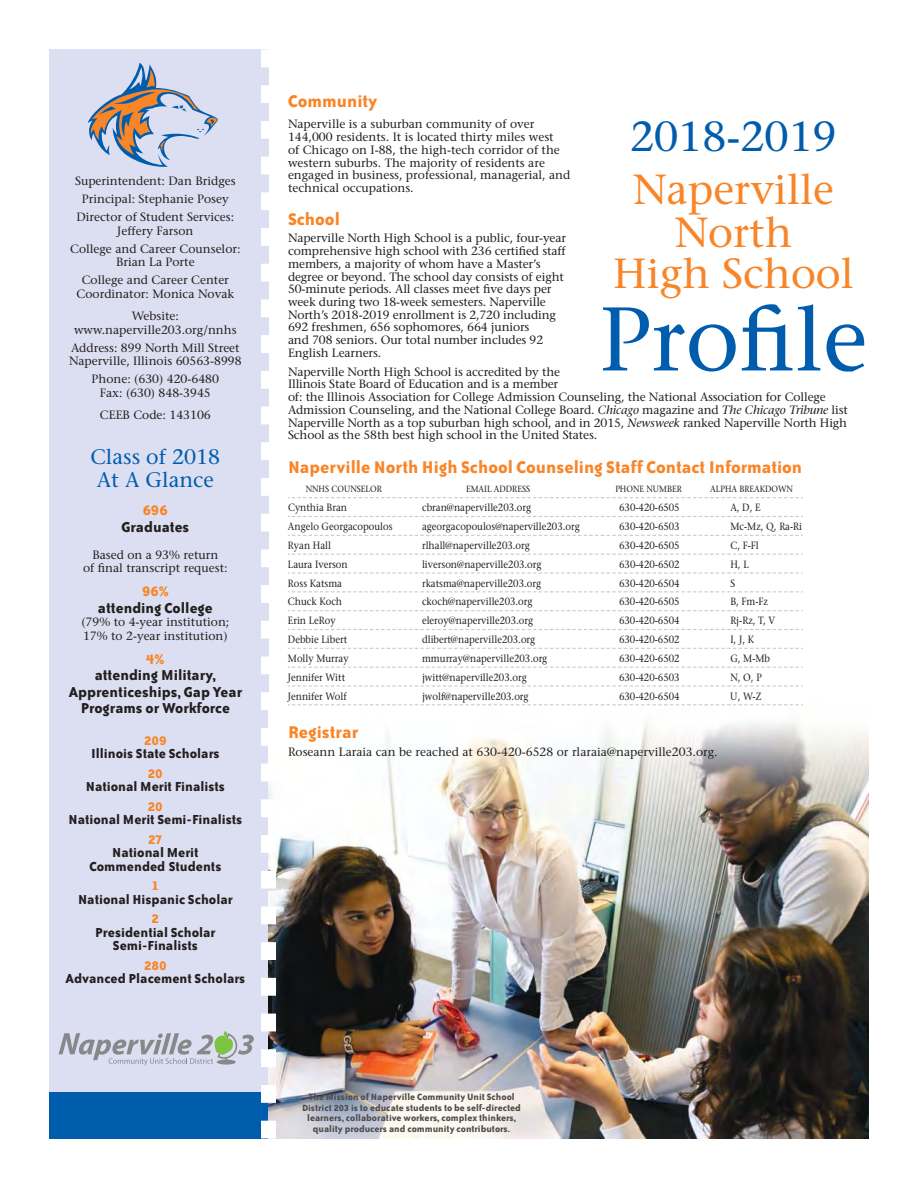
<style>
.page{position:relative;width:918px;height:1188px;background:#fff}
.page>*{position:absolute;margin:0;border:0;box-sizing:border-box;transform-origin:0 0}
.t1{font:90px "Stone Serif";color:#005cac}
.t2{font:42px/42px "Stone Serif";color:#f88528;text-align:center}
.t3{font:42px "Stone Serif";color:#005cac}
.t4{font:21px/22.5px "Stone Serif";color:#005cac;text-align:center}
.t5{font:700 19.5px "Bailey Sans ITC";color:#f88528}
.t6{font:700 16.5px/16.5px "Bailey Sans ITC";color:#241f1f;text-align:center}
.t7{font:700 16.5px "Bailey Sans ITC";color:#f88528}
.t8{font:700 15px/13.5px "Bailey Sans ITC";color:#241f1f;text-align:center}
.t9{font:700 15px "Bailey Sans ITC";letter-spacing:-.02em;color:#f88528}
.t10{font:12px/12.8px "Stone Serif";letter-spacing:-.01em;color:#241f1f;text-align:center}
.t11{font:10.5px "Stone Serif";color:#241f1f;scale:.9 1}
.t12{font:700 10.5px/10.5px "Bailey Sans ITC";color:#4e4b4c;text-align:center}
.t13{font:9px "Stone Serif";color:#241f1f;scale:.9 1}
.s1{font-style:italic}
</style>
<div class="page">
<div style="left:50px;top:50px;width:219px;height:1088px;background:#dcdff1"></div>
<div style="left:50px;top:1092px;width:818px;height:46px;background:#005cac"></div>
<svg style="left:88px;top:63px;width:130px;height:104px"></svg>
<svg style="left:59px;top:1031px;width:195px;height:35px"></svg>
<img style="left:276px;top:705px;width:592px;height:433px">
<svg style="left:261px;top:50px;width:15px;height:1088px"></svg>
<svg style="left:288px;top:497px;width:515px;height:1px"></svg>
<svg style="left:288px;top:516px;width:515px;height:1px"></svg>
<svg style="left:288px;top:535px;width:515px;height:1px"></svg>
<svg style="left:288px;top:554px;width:515px;height:1px"></svg>
<svg style="left:288px;top:610px;width:515px;height:1px"></svg>
<svg style="left:288px;top:667px;width:515px;height:1px"></svg>
<svg style="left:288px;top:685px;width:515px;height:2px"></svg>
<svg style="left:288px;top:572px;width:515px;height:2px"></svg>
<svg style="left:288px;top:591px;width:515px;height:1px"></svg>
<svg style="left:288px;top:648px;width:515px;height:1px"></svg>
<svg style="left:288px;top:629px;width:515px;height:1px"></svg>
<svg style="left:288px;top:704px;width:515px;height:1px"></svg>
<p class="t10" style="left:75px;top:172px;width:162px;line-height:18px">Superintendent: Dan Bridges<br>Principal: Stephanie Posey<br>Director of Student Services:</p>
<p class="t10" style="left:70px;top:221px;width:172px;line-height:18px">Jeffery Farson<br>College and Career Counselor:</p>
<p class="t10" style="left:82px;top:253px;width:149px;line-height:18px">Brian La Porte<br>College and Career Center</p>
<p class="t10" style="left:77px;top:282px;width:159px;line-height:22.5px">Coordinator: Monica Novak<br>Website:</p>
<p class="t10" style="left:71px;top:320px;width:170px;line-height:18px;text-align:left">www.naperville203.org/nnhs<br>Address: 899 North Mill Street</p>
<p class="t10" style="left:69px;top:352px;width:174px;line-height:18px">Naperville, Illinois 60563-8998<br>Phone: (630) 420-6480</p>
<p class="t10" style="left:100px;top:381px;width:112px;line-height:22.5px;text-align:left">Fax: (630) 848-3945<br>CEEB Code: 143106</p>
<h3 class="t4" style="left:90px;top:445px;width:131px">Class of 2018<br>At A Glance</h3>
<h3 class="t7" style="left:143px;top:501px;width:26px">696</h3>
<h3 class="t6" style="left:121px;top:518px;width:69px">Graduates</h3>
<p class="t10" style="left:83px;top:548px;width:146px;line-height:13.5px">Based on a 93% return<br>of final transcript request:</p>
<h3 class="t7" style="left:142px;top:582px;width:28px">96%</h3>
<h3 class="t6" style="left:98px;top:599px;width:116px">attending College</h3>
<p class="t10" style="left:81px;top:615px;width:150px;line-height:13.5px;text-align:left">(79% to 4-year institution;<br>17% to 2-year institution)</p>
<h3 class="t7" style="left:146px;top:650px;width:20px">4%</h3>
<h3 class="t6" style="left:69px;top:667px;width:175px">attending Military,<br>Apprenticeships, Gap Year<br>Programs or Workforce</h3>
<p class="t9" style="left:144px;top:732px;width:24px">209</p>
<p class="t8" style="left:91px;top:747px;width:130px">Illinois State Scholars</p>
<p class="t9" style="left:148px;top:765px;width:16px">20</p>
<p class="t8" style="left:86px;top:780px;width:141px">National Merit Finalists</p>
<p class="t9" style="left:148px;top:798px;width:16px">20</p>
<p class="t8" style="left:69px;top:813px;width:175px">National Merit Semi-Finalists</p>
<p class="t9" style="left:148px;top:831px;width:16px">27</p>
<p class="t8" style="left:89px;top:846px;width:134px">National Merit<br>Commended Students</p>
<p class="t9" style="left:152px;top:877px;width:9px">1</p>
<p class="t8" style="left:78px;top:892px;width:156px">National Hispanic Scholar</p>
<p class="t9" style="left:152px;top:910px;width:9px">2</p>
<p class="t8" style="left:95px;top:925px;width:122px">Presidential Scholar<br>Semi-Finalists</p>
<p class="t9" style="left:144px;top:957px;width:24px">280</p>
<p class="t8" style="left:65px;top:972px;width:181px">Advanced Placement Scholars</p>
<h3 class="t5" style="left:288px;top:90px;width:91px">Community</h3>
<p class="t10" style="left:288px;top:118px;width:284px;text-align:left">Naperville is a suburban community of over 144,000 residents. It is located thirty miles west<br>of Chicago on I-88, the high-tech corridor of the western suburbs. The majority of residents are engaged in business, professional, managerial, and technical occupations.</p>
<h3 class="t5" style="left:288px;top:209px;width:53px">School</h3>
<p class="t10" style="left:288px;top:232px;width:280px;text-align:left">Naperville North High School is a public, four-year comprehensive high school with 236 certified staff members, a majority of whom have a Master’s degree or beyond. The school day consists of eight 50-minute periods. All classes meet five days per week during two 18-week semesters. Naperville North’s 2018-2019 enrollment is 2,720 including 692 freshmen, 656 sophomores, 664 juniors<br>and 708 seniors. Our total number includes 92<br>English Learners.</p>
<p class="t10" style="left:288px;top:365px;width:561px;text-align:left">Naperville North High School is accredited by the<br>Illinois State Board of Education and is a member<br>of: the Illinois Association for College Admission Counseling, the National Association for College Admission Counseling, and the National College Board. <span class="s1">Chicago</span> magazine and <span class="s1">The Chicago Tribune</span> list Naperville North as a top suburban high school, and in 2015, <span class="s1">Newsweek</span> ranked Naperville North High School as the 58th best high school in the United States.</p>
<h3 class="t5" style="left:288px;top:456px;width:516px">Naperville North High School Counseling Staff Contact Information</h3>
<p class="t13" style="left:306px;top:484px;width:86px">NNHS COUNSELOR</p>
<p class="t13" style="left:466px;top:484px;width:73px">EMAIL ADDRESS</p>
<p class="t13" style="left:615px;top:484px;width:75px">PHONE NUMBER</p>
<p class="t13" style="left:710px;top:484px;width:94px">ALPHA BREAKDOWN</p>
<p class="t11" style="left:288px;top:501px;width:67px">Cynthia Bran</p>
<p class="t11" style="left:422px;top:501px;width:123px">cbran@naperville203.org</p>
<p class="t11" style="left:619px;top:501px;width:69px">630-420-6505</p>
<p class="t11" style="left:730px;top:501px;width:35px">A, D, E</p>
<p class="t11" style="left:288px;top:520px;width:118px">Angelo Georgacopoulos</p>
<p class="t11" style="left:422px;top:520px;width:177px">ageorgacopoulos@naperville203.org</p>
<p class="t11" style="left:619px;top:520px;width:69px">630-420-6503</p>
<p class="t11" style="left:730px;top:520px;width:81px">Mc-Mz, Q, Ra-Ri</p>
<p class="t11" style="left:288px;top:539px;width:49px">Ryan Hall</p>
<p class="t11" style="left:422px;top:539px;width:121px">rlhall@naperville203.org</p>
<p class="t11" style="left:619px;top:539px;width:69px">630-420-6505</p>
<p class="t11" style="left:730px;top:539px;width:33px">C, F-Fl</p>
<p class="t11" style="left:288px;top:558px;width:68px">Laura Iverson</p>
<p class="t11" style="left:422px;top:558px;width:134px">liverson@naperville203.org</p>
<p class="t11" style="left:619px;top:558px;width:69px">630-420-6502</p>
<p class="t11" style="left:730px;top:558px;width:22px">H, L</p>
<p class="t11" style="left:288px;top:577px;width:62px">Ross Katsma</p>
<p class="t11" style="left:422px;top:577px;width:134px">rkatsma@naperville203.org</p>
<p class="t11" style="left:619px;top:577px;width:69px">630-420-6504</p>
<p class="t11" style="left:730px;top:577px;width:7px">S</p>
<p class="t11" style="left:288px;top:595px;width:62px">Chuck Koch</p>
<p class="t11" style="left:422px;top:595px;width:124px">ckoch@naperville203.org</p>
<p class="t11" style="left:619px;top:595px;width:69px">630-420-6505</p>
<p class="t11" style="left:730px;top:595px;width:43px">B, Fm-Fz</p>
<p class="t11" style="left:288px;top:614px;width:55px">Erin LeRoy</p>
<p class="t11" style="left:422px;top:614px;width:125px">eleroy@naperville203.org</p>
<p class="t11" style="left:619px;top:614px;width:69px">630-420-6504</p>
<p class="t11" style="left:730px;top:614px;width:52px">Rj-Rz, T, V</p>
<p class="t11" style="left:288px;top:633px;width:67px">Debbie Libert</p>
<p class="t11" style="left:422px;top:633px;width:127px">dlibert@naperville203.org</p>
<p class="t11" style="left:619px;top:633px;width:69px">630-420-6502</p>
<p class="t11" style="left:730px;top:633px;width:28px">I, J, K</p>
<p class="t11" style="left:288px;top:652px;width:69px">Molly Murray</p>
<p class="t11" style="left:422px;top:652px;width:141px">mmurray@naperville203.org</p>
<p class="t11" style="left:619px;top:652px;width:69px">630-420-6502</p>
<p class="t11" style="left:730px;top:652px;width:46px">G, M-Mb</p>
<p class="t11" style="left:288px;top:671px;width:65px">Jennifer Witt</p>
<p class="t11" style="left:422px;top:671px;width:118px">jwitt@naperville203.org</p>
<p class="t11" style="left:619px;top:671px;width:69px">630-420-6503</p>
<p class="t11" style="left:730px;top:671px;width:37px">N, O, P</p>
<p class="t11" style="left:288px;top:690px;width:67px">Jennifer Wolf</p>
<p class="t11" style="left:422px;top:690px;width:120px">jwolf@naperville203.org</p>
<p class="t11" style="left:619px;top:690px;width:69px">630-420-6504</p>
<p class="t11" style="left:730px;top:690px;width:36px">U, W-Z</p>
<h3 class="t5" style="left:288px;top:722px;width:71px">Registrar</h3>
<p class="t10" style="left:288px;top:745px;width:431px">Roseann Laraia can be reached at 630-420-6528 or rlaraia@naperville203.org.</p>
<h2 class="t3" style="left:630px;top:111px;width:208px">2018-2019</h2>
<h2 class="t2" style="left:613px;top:168px;width:242px">Naperville<br>North<br>High School</h2>
<h1 class="t1" style="left:599px;top:284px;width:270px">Profile</h1>
<p class="t12" style="left:302px;top:1092px;width:220px">The Mission of Naperville Community Unit School District 203 is to educate students to be self-directed learners, collaborative workers, complex thinkers, quality producers and community contributors.</p>
</div>
